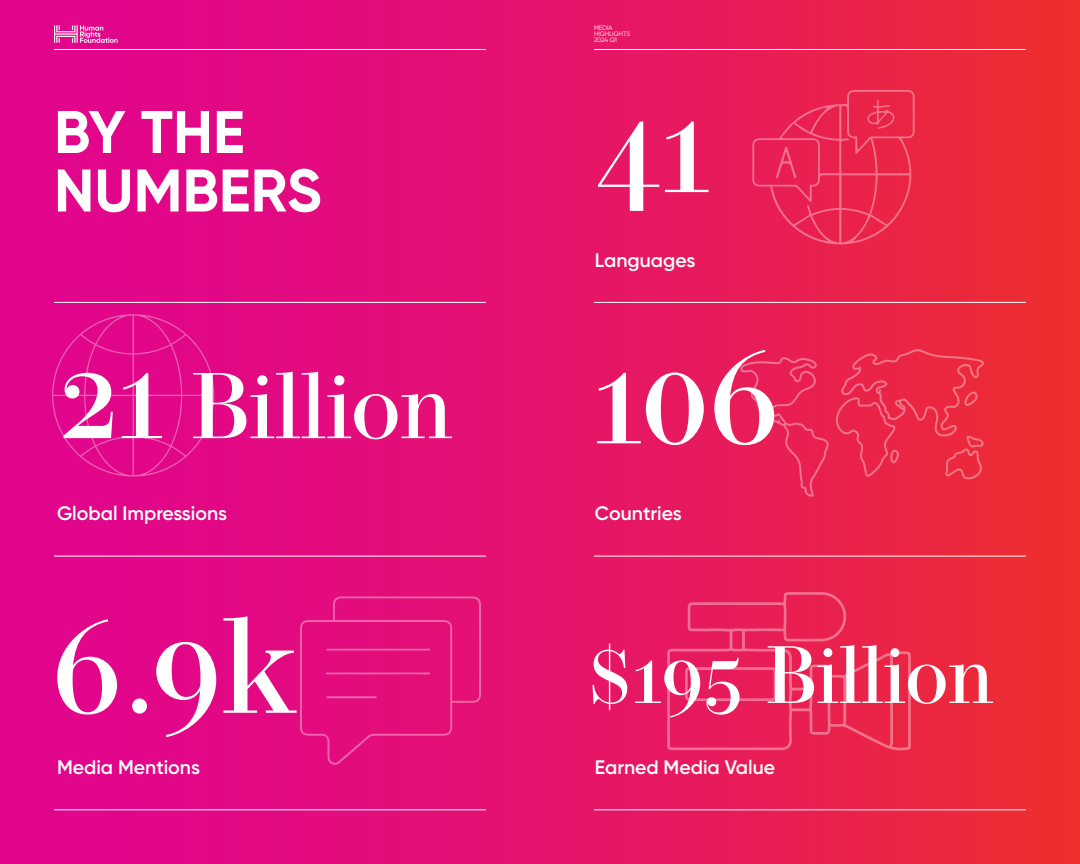
<style>
.page{position:relative;width:1080px;height:864px;background:#fff}
.page>*{position:absolute;margin:0;border:0;box-sizing:border-box;transform-origin:0 0}
.t1{font:500 135px/251.2px "Operetta 12";color:#fff}
.t2{font:500 93px "Operetta 12";color:#fff}
.t3{font:500 81px "Operetta 12";color:#fff}
.t4{font:700 60px/58.5px "Gilroy";color:#fff}
.t5{font:600 19.5px "Gilroy";color:#fff}
.t6{font:6.3px/6px "Gilroy";color:#fff}
.s1{font-size:124.5px}
</style>
<div class="page">
<div style="left:0;top:0;width:1080px;height:864px;background:linear-gradient(to right,#df0098,#ec2b37)"></div>
<svg style="left:666px;top:591px;width:246px;height:161px"></svg>
<svg style="left:52px;top:314px;width:162px;height:163px"></svg>
<svg style="left:300px;top:596px;width:181px;height:169px"></svg>
<svg style="left:752px;top:90px;width:163px;height:156px"></svg>
<svg style="left:835px;top:349px;width:149px;height:130px"></svg>
<svg style="left:740px;top:357px;width:89px;height:140px"></svg>
<svg style="left:54px;top:25px;width:64px;height:18px"></svg>
<hr style="left:594px;top:49px;width:432px;height:1px;background:#fff">
<hr style="left:54px;top:49px;width:432px;height:1px;background:#fff">
<hr style="left:54px;top:810px;width:432px;height:1px;background:#fff">
<hr style="left:594px;top:810px;width:432px;height:1px;background:#fff">
<hr style="left:54px;top:556px;width:432px;height:1px;background:#fff">
<hr style="left:594px;top:556px;width:432px;height:1px;background:#fff">
<hr style="left:54px;top:302px;width:432px;height:1px;background:#fff">
<hr style="left:594px;top:302px;width:432px;height:1px;background:#fff">
<h3 class="t4" style="left:54px;top:102px;width:269px">BY THE<br>NUMBERS</h3>
<h2 class="t2" style="left:60px;top:352px;width:395px"><span class="s1">21</span> Billion</h2>
<p class="t6" style="left:594px;top:25px;width:38px">MEDIA<br>HIGHLIGHTS<br>2024 Q1</p>
<h1 class="t1" style="left:594px;top:20px;width:187px">41<br>106</h1>
<p class="t5" style="left:595px;top:248px;width:102px">Languages</p>
<p class="t5" style="left:57px;top:501px;width:172px">Global Impressions</p>
<p class="t5" style="left:595px;top:501px;width:88px">Countries</p>
<h1 class="t1" style="left:52px;top:541px;width:248px">6.9k</h1>
<h3 class="t3" style="left:587px;top:628px;width:408px">$195 Billion</h3>
<p class="t5" style="left:57px;top:755px;width:145px">Media Mentions</p>
<p class="t5" style="left:595px;top:755px;width:182px">Earned Media Value</p>
</div>
